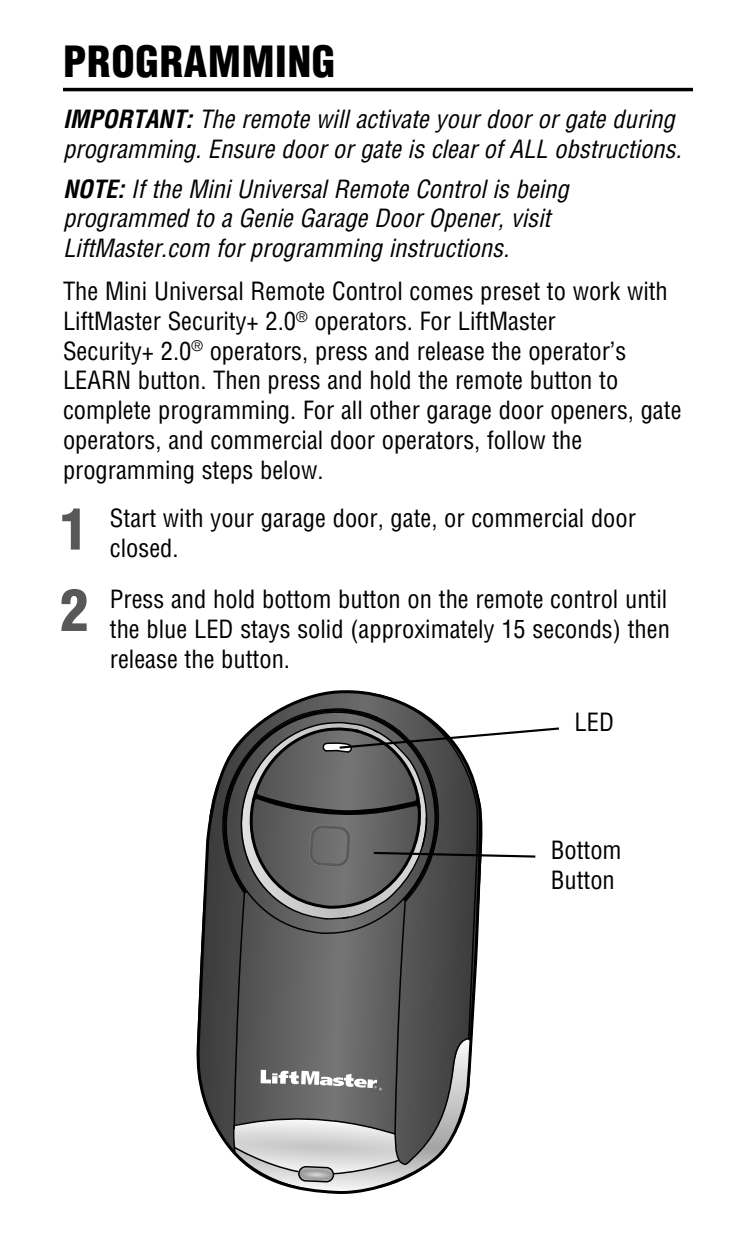
<style>
.page{position:relative;width:756px;height:1260px;background:#fff}
.page>*{position:absolute;margin:0;border:0;box-sizing:border-box;transform-origin:0 0}
.t1{font:900 condensed 56px/81.2px "Helvetica LT Std";color:#585858}
.t2{font:900 condensed 42px "Helvetica LT Std";letter-spacing:.02em;color:#000}
.t3{font:condensed 24.5px/29.8px "Helvetica LT Std";color:#000}
.t4{font:italic condensed 24.5px/29.8px "Helvetica LT Std";color:#000}
.s1{font-weight:700}
</style>
<div class="page">
<hr style="left:63px;top:88px;width:630px;height:3px;background:#000">
<svg style="left:196px;top:690px;width:363px;height:504px"></svg>
<h2 class="t2" style="left:63px;top:45px;width:274px">PROGRAMMING</h2>
<p class="t4" style="left:63px;top:106px;width:620px"><span class="s1">IMPORTANT:</span> The remote will activate your door or gate during programming. Ensure door or gate is clear of ALL obstructions.</p>
<p class="t4" style="left:63px;top:175px;width:507px"><span class="s1">NOTE:</span> If the Mini Universal Remote Control is being programmed to a Genie Garage Door Opener, visit<br>LiftMaster.com for programming instructions.</p>
<p class="t3" style="left:63px;top:278px;width:620px">The Mini Universal Remote Control comes preset to work with LiftMaster Security+ 2.0<sup>®</sup> operators. For LiftMaster<br>Security+ 2.0<sup>®</sup> operators, press and release the operator’s LEARN button. Then press and hold the remote button to complete programming. For all other garage door openers, gate operators, and commercial door operators, follow the programming steps below.</p>
<h1 class="t1" style="left:60px;top:492px;width:29px">1<br>2</h1>
<p class="t3" style="left:110px;top:504px;width:528px">Start with your garage door, gate, or commercial door closed.</p>
<p class="t3" style="left:110px;top:586px;width:562px;text-align:justify">Press and hold bottom button on the remote control until the blue LED stays solid (approximately 15 seconds) then release the button.</p>
<p class="t3" style="left:575px;top:709px;width:41px">LED</p>
<p class="t3" style="left:551px;top:837px;width:72px">Bottom<br>Button</p>
</div>
